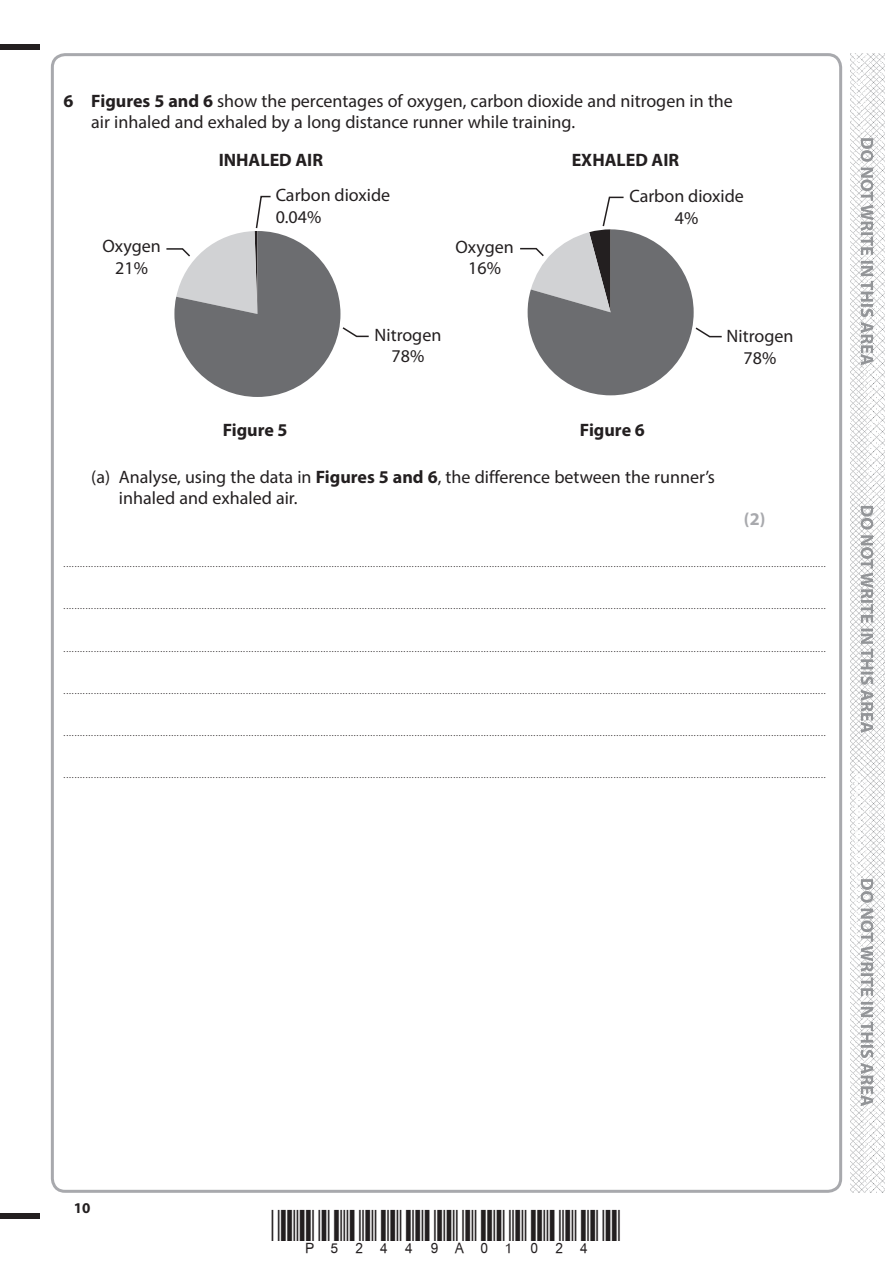
<style>
.page{position:relative;width:893px;height:1263px;background:#fff}
.page>*{position:absolute;margin:0;border:0;box-sizing:border-box;transform-origin:0 0}
.t1{font:18px/21.6px "Myriad Pro";color:#231f20;text-align:center}
.t2{font:700 18px "Myriad Pro";color:#231f20}
.t3{font:700 18px "Myriad Pro";color:#a8a9ad}
.t4{font:700 15px "Myriad Pro";color:#231f20}
.t5{font:9px "Myriad Pro";color:#231f20}
.s1{font-weight:700}
</style>
<div class="page">
<div style="left:0;top:44px;width:40px;height:5px;background:#231f20"></div>
<div style="left:0;top:1214px;width:40px;height:5px;background:#231f20"></div>
<img style="left:850px;top:53px;width:34px;height:1140px">
<svg style="left:860px;top:138px;width:13px;height:968px"></svg>
<svg style="left:166px;top:195px;width:203px;height:202px"></svg>
<svg style="left:520px;top:196px;width:202px;height:199px"></svg>
<h1 class="t1" style="left:91px;top:92px;width:643px;line-height:21px;text-align:left;text-indent:-28px"><span class="s1">6 Figures 5 and 6</span> show the percentages of oxygen, carbon dioxide and nitrogen in the air inhaled and exhaled by a long distance runner while training.</h1>
<h1 class="t2" style="left:219px;top:149px;width:106px">INHALED AIR</h1>
<h1 class="t2" style="left:571px;top:149px;width:109px">EXHALED AIR</h1>
<h1 class="t1" style="left:102px;top:237px;width:60px">Oxygen<br>21%</h1>
<h1 class="t1" style="left:276px;top:186px;width:116px;text-align:left">Carbon dioxide<br>0.04%</h1>
<h1 class="t1" style="left:455px;top:237px;width:60px">Oxygen<br>16%</h1>
<h1 class="t1" style="left:374px;top:325px;width:68px">Nitrogen<br>78%</h1>
<h1 class="t1" style="left:629px;top:186px;width:116px">Carbon dioxide<br>4%</h1>
<h1 class="t1" style="left:726px;top:326px;width:68px">Nitrogen<br>78%</h1>
<h1 class="t2" style="left:223px;top:423px;width:66px">Figure 5</h1>
<h1 class="t2" style="left:580px;top:423px;width:66px">Figure 6</h1>
<h1 class="t1" style="left:119px;top:467px;width:597px;line-height:21px;text-align:left;text-indent:-28px">(a) Analyse, using the data in <span class="s1">Figures 5 and 6</span>, the difference between the runner’s inhaled and exhaled air.</h1>
<h1 class="t3" style="left:744px;top:512px;width:23px">(2)</h1>
<p class="t5" style="left:64px;top:561px;width:763px">....................................................................................................................................................................................................................................................................................</p>
<p class="t5" style="left:64px;top:603px;width:763px">....................................................................................................................................................................................................................................................................................</p>
<p class="t5" style="left:64px;top:645px;width:763px">....................................................................................................................................................................................................................................................................................</p>
<p class="t5" style="left:64px;top:687px;width:763px">....................................................................................................................................................................................................................................................................................</p>
<p class="t5" style="left:64px;top:730px;width:763px">....................................................................................................................................................................................................................................................................................</p>
<p class="t5" style="left:64px;top:772px;width:763px">....................................................................................................................................................................................................................................................................................</p>
<h2 class="t4" style="left:74px;top:1202px;width:18px">10</h2>
</div>
